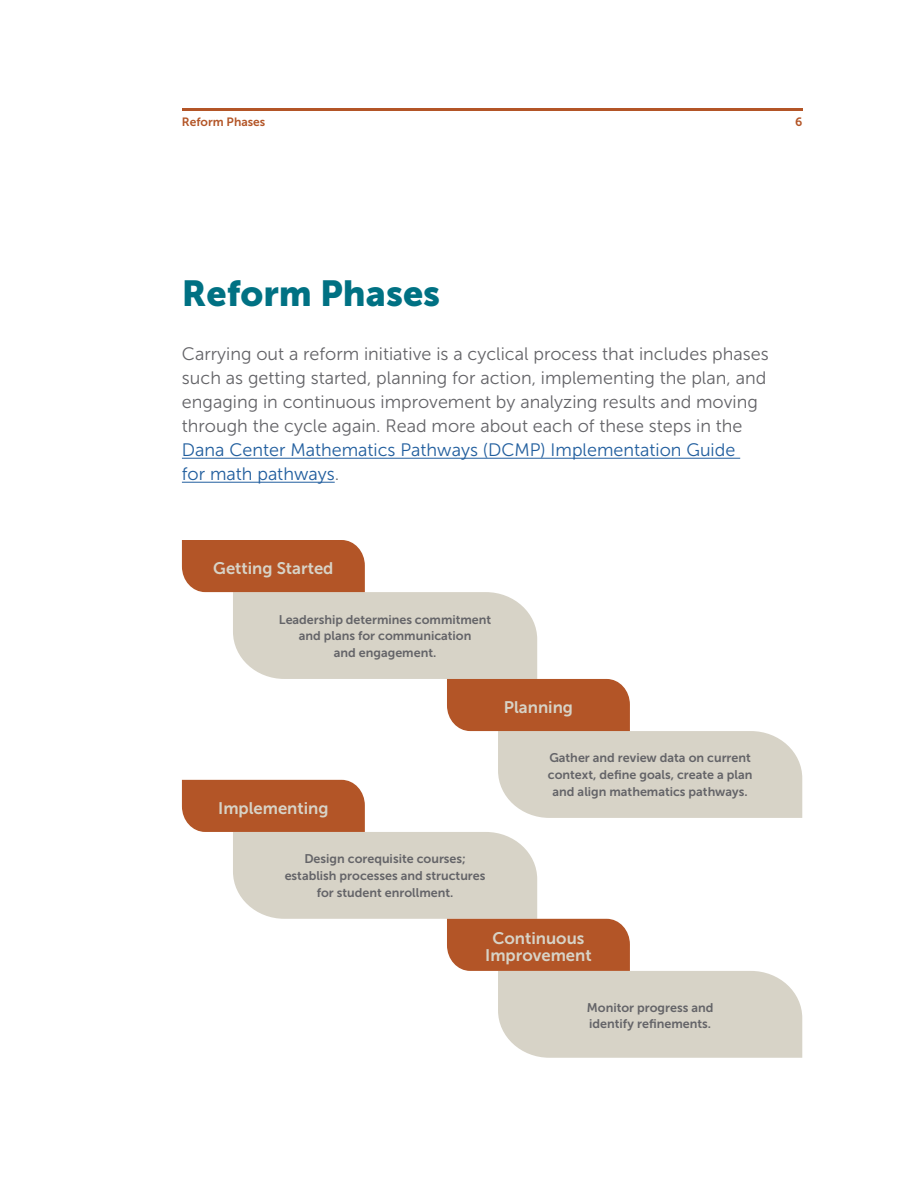
<style>
.page{position:relative;width:918px;height:1188px;background:#fff}
.page>*{position:absolute;margin:0;border:0;box-sizing:border-box;transform-origin:0 0}
.t1{font:36px "Museo Sans 900";color:#007183}
.t2{font:18px/24px "Museo Sans 300";color:#646468}
.t3{font:18px/24px "Museo Sans 300";color:#215e9e}
.t4{font:16.65px/16.6px "Museo Sans 700";color:#d7d3c7;text-align:center}
.t5{font:12.6px/16.6px "Museo Sans 700";color:#646468;text-align:center}
.t6{font:12px "Museo Sans 700";color:#b35527}
.s1{color:#646468}
</style>
<div class="page">
<hr style="left:182px;top:108px;width:620px;height:3px;background:#b35527">
<hr style="left:182px;top:458px;width:558px;height:1px;background:#215e9e">
<hr style="left:182px;top:482px;width:153px;height:1px;background:#215e9e">
<svg style="left:182px;top:540px;width:620px;height:518px"></svg>
<p class="t6" style="left:182px;top:115px;width:85px">Reform Phases</p>
<p class="t6" style="left:795px;top:115px;width:9px">6</p>
<h1 class="t1" style="left:182px;top:273px;width:260px">Reform Phases</h1>
<p class="t2" style="left:182px;top:342px;width:588px">Carrying out a reform initiative is a cyclical process that includes phases such as getting started, planning for action, implementing the plan, and engaging in continuous improvement by analyzing results and moving through the cycle again. Read more about each of these steps in the</p>
<h2 class="t3" style="left:182px;top:438px;width:555px">Dana Center Mathematics Pathways (DCMP) Implementation Guide for math pathways<span class="s1">.</span></h2>
<h3 class="t4" style="left:213px;top:560px;width:122px">Getting Started</h3>
<p class="t5" style="left:279px;top:611px;width:214px">Leadership determines commitment and plans for communication<br>and engagement.</p>
<h3 class="t4" style="left:218px;top:800px;width:112px">Implementing</h3>
<p class="t5" style="left:285px;top:851px;width:202px">Design corequisite courses; establish processes and structures for student enrollment.</p>
<h3 class="t4" style="left:504px;top:699px;width:71px">Planning</h3>
<p class="t5" style="left:548px;top:750px;width:206px">Gather and review data on current context, define goals, create a plan and align mathematics pathways.</p>
<h3 class="t4" style="left:485px;top:930px;width:108px">Continuous<br>Improvement</h3>
<p class="t5" style="left:587px;top:999px;width:128px;text-align:left">Monitor progress and identify refinements.</p>
</div>
